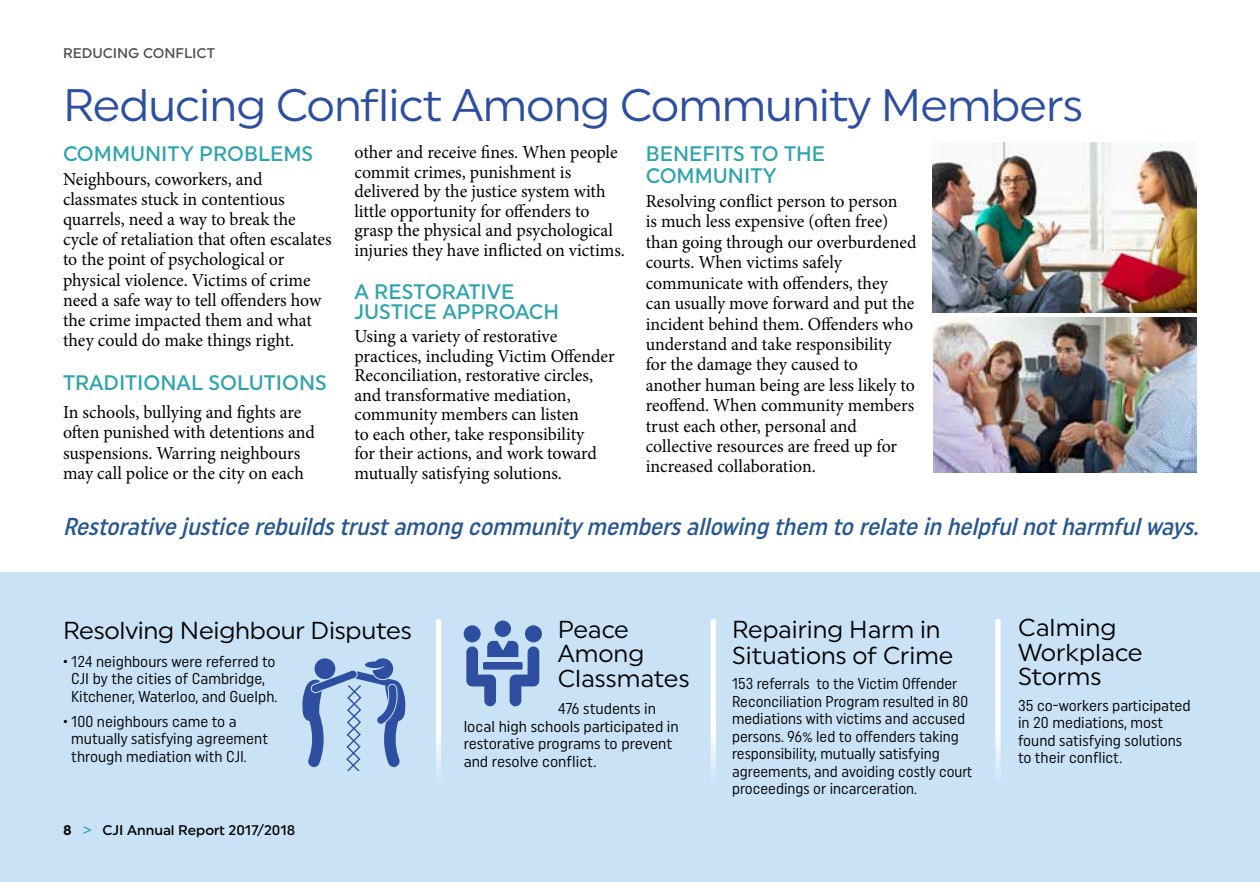
<style>
.page{position:relative;width:1260px;height:882px;background:#fff}
.page>*{position:absolute;margin:0;border:0;box-sizing:border-box;transform-origin:0 0}
.t1{font:45.5px "Uniform";letter-spacing:-.02em;color:#2e4fa0}
.t2{font:24.5px/24.5px "Uniform";color:#000}
.t3{font:italic 500 24.5px "Uniform Condensed";color:#28588d}
.t4{font:500 21px/19.6px "Uniform";color:#30a4ac}
.t5{font:18.38px/20.5px "Minion Pro";color:#000}
.t6{font:15.75px/17.5px "Uniform Condensed";color:#000}
.t7{font:500 14px "Uniform";color:#000}
.t8{font:500 14px "Uniform";color:#4d4d4f}
.s1{font-weight:700}
.s2{color:#30a4ac}
</style>
<div class="page">
<img style="left:934px;top:318px;width:263px;height:154px">
<div style="left:0;top:572px;width:1260px;height:310px;background:#c9e2f5"></div>
<svg style="left:302px;top:658px;width:104px;height:113px"></svg>
<svg style="left:464px;top:621px;width:78px;height:85px"></svg>
<svg style="left:436px;top:619px;width:5px;height:157px"></svg>
<svg style="left:711px;top:619px;width:5px;height:157px"></svg>
<svg style="left:995px;top:619px;width:6px;height:157px"></svg>
<img style="left:933px;top:142px;width:264px;height:170px">
<p class="t8" style="left:63px;top:44px;width:153px">REDUCING CONFLICT</p>
<h1 class="t1" style="left:63px;top:78px;width:1022px">Reducing Conflict Among Community Members</h1>
<p class="t4" style="left:63px;top:143px;width:252px">COMMUNITY PROBLEMS</p>
<p class="t5" style="left:63px;top:169px;width:270px">Neighbours, coworkers, and classmates stuck in contentious quarrels, need a way to break the cycle of retaliation that often escalates to the point of psychological or physical violence. Victims of crime need a safe way to tell offenders how the crime impacted them and what they could do make things right.</p>
<p class="t4" style="left:63px;top:373px;width:265px">TRADITIONAL SOLUTIONS</p>
<p class="t5" style="left:63px;top:402px;width:253px">In schools, bullying and fights are often punished with detentions and suspensions. Warring neighbours may call police or the city on each</p>
<p class="t5" style="left:354px;top:143px;width:272px;line-height:19.6px">other and receive fines. When people commit crimes, punishment is delivered by the justice system with little opportunity for offenders to grasp the physical and psychological injuries they have inflicted on victims.</p>
<p class="t4" style="left:354px;top:282px;width:206px">A RESTORATIVE<br>JUSTICE APPROACH</p>
<p class="t5" style="left:354px;top:326px;width:262px;line-height:19.6px">Using a variety of restorative practices, including Victim Offender Reconciliation, restorative circles, and transformative mediation, community members can listen<br>to each other, take responsibility<br>for their actions, and work toward mutually satisfying solutions.</p>
<p class="t4" style="left:646px;top:142px;width:181px;line-height:22.2px">BENEFITS TO THE<br>COMMUNITY</p>
<p class="t5" style="left:646px;top:191px;width:272px">Resolving conflict person to person<br>is much less expensive (often free) than going through our overburdened courts. When victims safely communicate with offenders, they can usually move forward and put the incident behind them. Offenders who understand and take responsibility for the damage they caused to another human being are less likely to reoffend. When community members trust each other, personal and collective resources are freed up for increased collaboration.</p>
<h2 class="t3" style="left:63px;top:512px;width:1143px">Restorative justice rebuildstrustamong communitymembersallowing them to relate in helpfulnotharmfulways.</h2>
<h2 class="t2" style="left:63px;top:618px;width:350px">Resolving Neighbour Disputes</h2>
<p class="t6" style="left:63px;top:652px;width:216px;text-align:center">• 124 neighbours were referred to<br>CJI by the cities of Cambridge,<br>Kitchener, Waterloo, and Guelph.</p>
<p class="t6" style="left:71px;top:712px;width:198px;text-indent:-8px">• 100 neighbours came to a mutually satisfying agreement through mediation with CJI.</p>
<p class="t7" style="left:63px;top:821px;width:234px"><span class="s1">8</span> <span class="s2">&gt;</span> CJI Annual Report 2017/2018</p>
<h2 class="t2" style="left:558px;top:616px;width:133px">Peace<br>Among<br>Classmates</h2>
<p class="t6" style="left:464px;top:700px;width:217px;text-indent:94px">476 students in local high schools participated in restorative programs to prevent and resolve conflict.</p>
<h2 class="t2" style="left:732px;top:615px;width:223px;line-height:26.2px">Repairing Harm in<br>Situations of Crime</h2>
<p class="t6" style="left:732px;top:675px;width:242px">153 referrals to the Victim Offender Reconciliation Program resulted in 80 mediations with victims and accused persons. 96% led to offenders taking responsibility, mutually satisfying agreements, and avoiding costly court proceedings or incarceration.</p>
<h2 class="t2" style="left:1018px;top:615px;width:126px">Calming<br>Workplace<br>Storms</h2>
<p class="t6" style="left:1018px;top:696px;width:174px">35 co-workers participated in 20 mediations, most found satisfying solutions to their conflict.</p>
</div>
